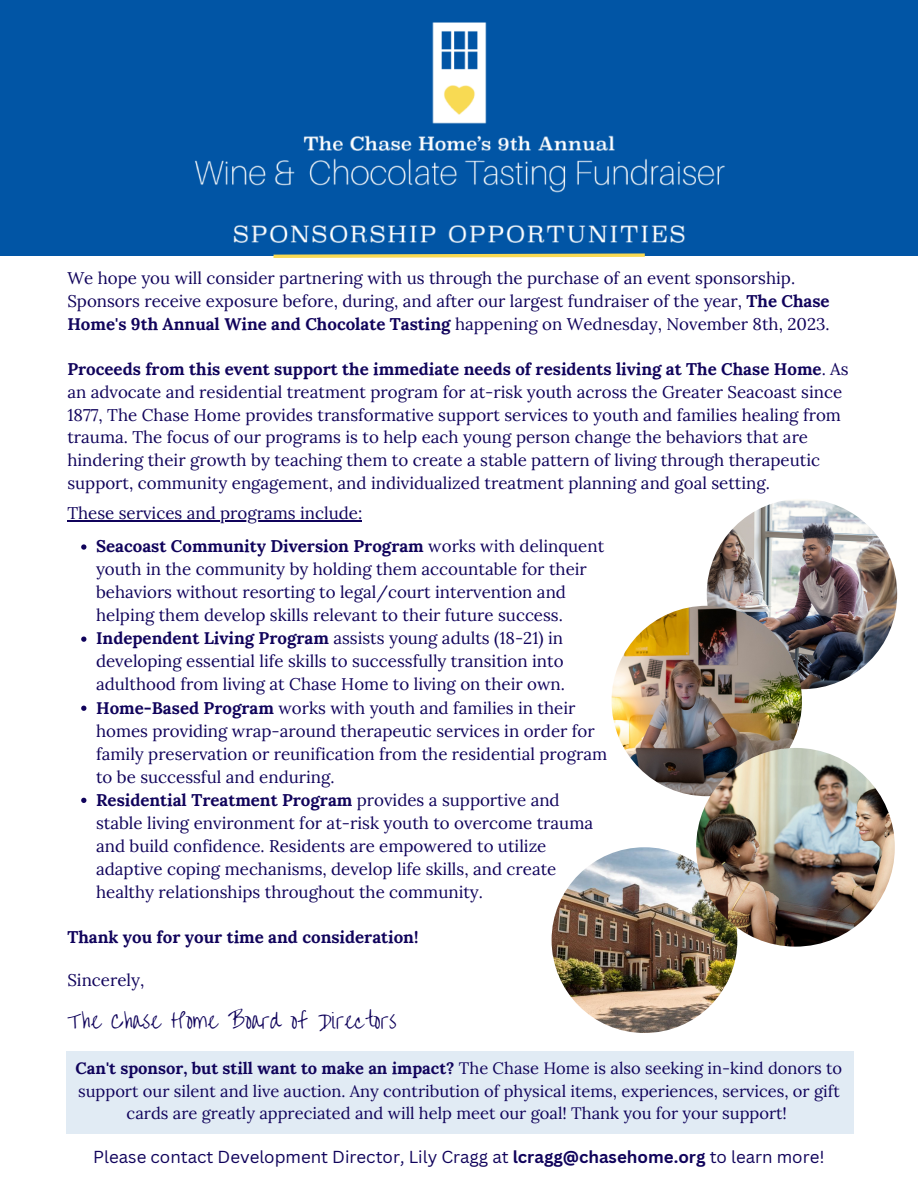
<style>
.page{position:relative;width:918px;height:1188px;background:#fff}
.page>*{position:absolute;margin:0;border:0;box-sizing:border-box;transform-origin:0 0}
.t1{font:24.45px "Liu Jian Mao Cao";color:#10035b}
.t2{font:16.95px/23.1px "Lora";color:#10035b}
.t3{font:16.95px "Canva Sans";color:#10035b}
.t4{font:700 16.95px "Lora";color:#10035b}
.t5{font:16.5px/22.5px "Lora";color:#10035b;text-align:center}
.s1{font-weight:700}
</style>
<div class="page">
<div style="left:0;top:0;width:918px;height:255px;background:#0155a5"></div>
<svg style="left:270px;top:252px;width:378px;height:6px;background:#a3af80"></svg>
<img style="left:707px;top:499px;width:190px;height:190px;border-radius:50%">
<img style="left:612px;top:606px;width:190px;height:190px;border-radius:50%">
<div style="left:66px;top:1051px;width:787px;height:83px;background:#e1ebf4"></div>
<img style="left:552px;top:847px;width:185px;height:186px;border-radius:50%">
<img style="left:696px;top:748px;width:199px;height:199px;border-radius:50%">
<svg style="left:81px;top:544px;width:5px;height:6px"></svg>
<svg style="left:81px;top:637px;width:5px;height:5px"></svg>
<svg style="left:81px;top:706px;width:5px;height:5px"></svg>
<svg style="left:81px;top:798px;width:5px;height:5px"></svg>
<hr style="left:67px;top:520px;width:295px;height:1px;background:#10035b">
<p class="t2" style="left:67px;top:267px;width:764px;line-height:22.6px">We hope you will consider partnering with us through the purchase of an event sponsorship.<br>Sponsors receive exposure before, during, and after our largest fundraiser of the year, <span class="s1">The Chase<br>Home's 9th Annual Wine and Chocolate Tasting</span> happening on Wednesday, November 8th, 2023.</p>
<p class="t2" style="left:67px;top:358px;width:783px;line-height:22.6px"><span class="s1">Proceeds from this event support the immediate needs of residents living at The Chase Home</span>. As an advocate and residential treatment program for at-risk youth across the Greater Seacoast since 1877, The Chase Home provides transformative support services to youth and families healing from trauma. The focus of our programs is to help each young person change the behaviors that are hindering their growth by teaching them to create a stable pattern of living through therapeutic support, community engagement, and individualized treatment planning and goal setting.</p>
<p class="t2" style="left:67px;top:501px;width:296px">These services and programs include:</p>
<p class="t2" style="left:96px;top:535px;width:510px"><span class="s1">Seacoast Community Diversion Program</span> works with delinquent youth in the community by holding them accountable for their behaviors without resorting to legal/court intervention and helping them develop skills relevant to their future success.</p>
<p class="t2" style="left:96px;top:627px;width:470px;text-align:justify"><span class="s1">Independent Living Program</span> assists young adults (18-21) in developing essential life skills to successfully transition into adulthood from living at Chase Home to living on their own.</p>
<p class="t2" style="left:96px;top:696px;width:513px"><span class="s1">Home-Based Program</span> works with youth and families in their homes providing wrap-around therapeutic services in order for family preservation or reunification from the residential program to be successful and enduring.</p>
<p class="t2" style="left:96px;top:788px;width:499px"><span class="s1">Residential Treatment Program</span> provides a supportive and stable living environment for at-risk youth to overcome trauma and build confidence. Residents are empowered to utilize adaptive coping mechanisms, develop life skills, and create healthy relationships throughout the community.</p>
<p class="t4" style="left:67px;top:926px;width:353px">Thank you for your time and consideration!</p>
<p class="t2" style="left:67px;top:968px;width:78px">Sincerely,</p>
<p class="t1" style="left:67px;top:1006px;width:331px">The Chase Home Board of Directors</p>
<p class="t5" style="left:76px;top:1057px;width:768px"><span class="s1">Can't sponsor, but still want to make an impact?</span> The Chase Home is also seeking in-kind donors to support our silent and live auction. Any contribution of physical items, experiences, services, or gift cards are greatly appreciated and will help meet our goal! Thank you for your support!</p>
<p class="t3" style="left:93px;top:1144px;width:733px">Please contact Development Director, Lily Cragg at <span class="s1">lcragg@chasehome.org</span> to learn more!</p>
</div>
